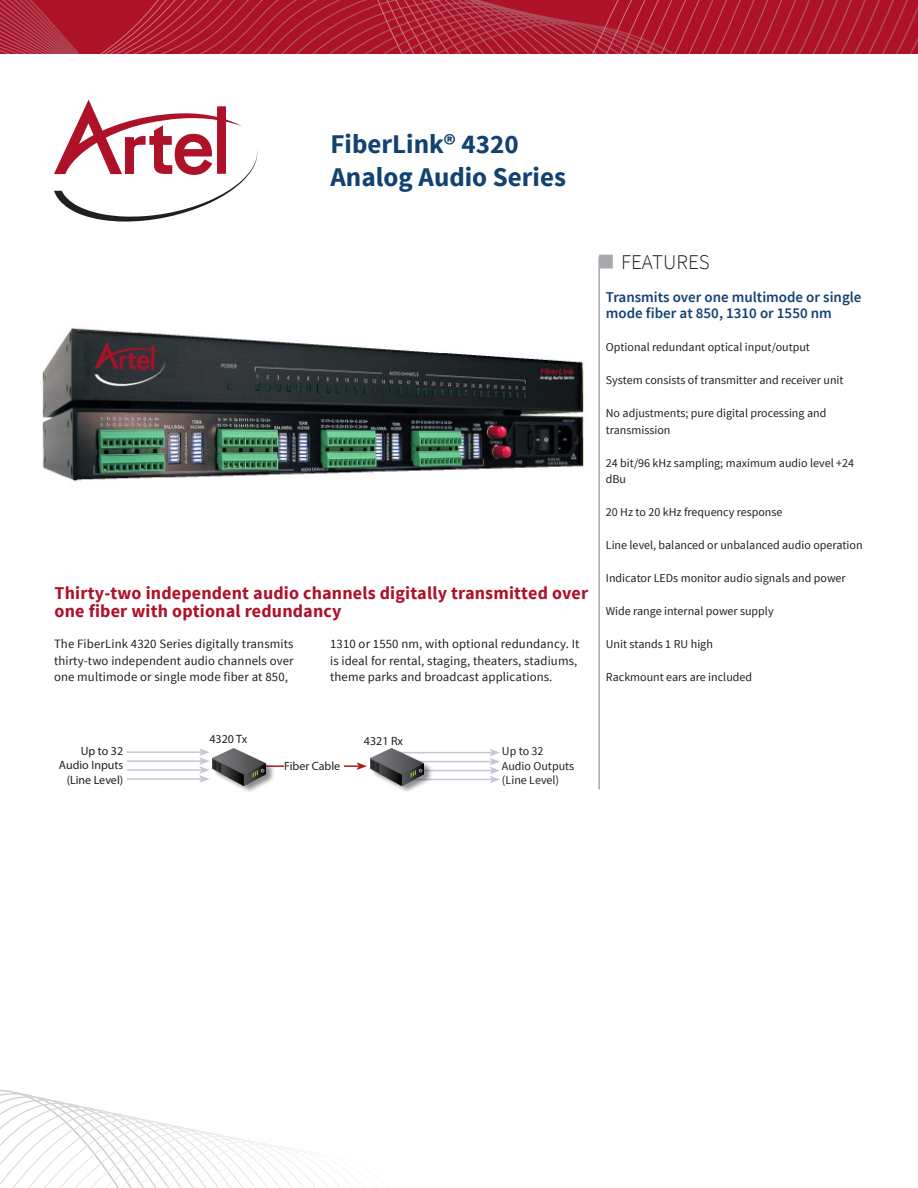
<style>
.page{position:relative;width:918px;height:1188px;background:#fff}
.page>*{position:absolute;margin:0;border:0;box-sizing:border-box;transform-origin:0 0}
.B_ProductName_copy{font:700 27px/33px "Source Sans Pro";color:#124271}
.A_Features_Heading{font:300 21px "Source Sans Pro";color:#231f20}
.B_ProductIntro{font:700 18px/18px "Source Sans Pro";letter-spacing:.01em;color:#ae1229}
.A_FeaturesIntro{font:600 15px/16.5px "Source Sans Pro";color:#124271}
.A_Bodytext{font:12.75px/16.5px "Source Sans Pro";letter-spacing:.01em;color:#231f20;text-align:justify}
.A_FeaturesIntro-2{font:12px/16.5px "Source Sans Pro";color:#231f20}
.t1{font:12px "Myriad Pro";color:#231f20}
</style>
<div class="page">
<svg style="left:0;top:1090px;width:341px;height:98px"></svg>
<svg style="left:54px;top:100px;width:203px;height:122px"></svg>
<svg style="left:0;top:0;width:918px;height:54px;background:#af1d33"></svg>
<hr style="left:598px;top:257px;width:2px;height:532px;background:#a8a9ad">
<div style="left:599px;top:255px;width:14px;height:14px;background:#a8a9ad"></div>
<img style="left:42px;top:327px;width:542px;height:155px">
<hr style="left:259px;top:765px;width:100px;height:2px;background:#ae1a1e">
<svg style="left:357px;top:762px;width:10px;height:8px"></svg>
<div style="left:213px;top:749px;width:62px;height:45px;background:#231f20;opacity:.5"></div>
<img style="left:213px;top:749px;width:53px;height:36px">
<hr style="left:398px;top:752px;width:94px;height:1px;background:#c5c6da">
<div style="left:284px;top:761px;width:59px;height:14px;background:#fff"></div>
<hr style="left:398px;top:761px;width:94px;height:1px;background:#c5c6da">
<hr style="left:398px;top:770px;width:94px;height:1px;background:#c5c6da">
<hr style="left:398px;top:779px;width:94px;height:1px;background:#c5c6da">
<svg style="left:490px;top:749px;width:10px;height:34px"></svg>
<div style="left:371px;top:749px;width:62px;height:45px;background:#231f20;opacity:.5"></div>
<img style="left:371px;top:749px;width:53px;height:36px">
<hr style="left:127px;top:751px;width:75px;height:2px;background:#c5c6da">
<hr style="left:127px;top:760px;width:75px;height:2px;background:#c5c6da">
<hr style="left:127px;top:769px;width:75px;height:2px;background:#c5c6da">
<hr style="left:127px;top:778px;width:75px;height:2px;background:#c5c6da">
<svg style="left:199px;top:748px;width:10px;height:35px"></svg>
<p class="B_ProductName_copy" style="left:330px;top:129px;width:237px">FiberLink® 4320<br>Analog Audio Series</p>
<p class="B_ProductIntro" style="left:55px;top:584px;width:535px">Thirty-two independent audio channels digitally transmitted over one fiber with optional redundancy</p>
<p class="A_Bodytext" style="left:54px;top:636px;width:241px">The FiberLink 4320 Series digitally transmits thirty-two independent audio channels over one multimode or single mode fiber at 850,</p>
<p class="A_Bodytext" style="left:330px;top:636px;width:251px;text-align:left">1310 or 1550 nm, with optional redundancy. It is ideal for rental, staging, theaters, stadiums, theme parks and broadcast applications.</p>
<p class="A_Features_Heading" style="left:621px;top:249px;width:90px">FEATURES</p>
<p class="A_FeaturesIntro" style="left:606px;top:289px;width:257px">Transmits over one multimode or single mode fiber at 850, 1310 or 1550 nm</p>
<p class="A_FeaturesIntro-2" style="left:606px;top:339px;width:206px">Optional redundant optical input/output</p>
<p class="A_FeaturesIntro-2" style="left:606px;top:372px;width:239px">System consists of transmitter and receiver unit</p>
<p class="A_FeaturesIntro-2" style="left:606px;top:405px;width:222px">No adjustments; pure digital processing and transmission</p>
<p class="A_FeaturesIntro-2" style="left:606px;top:454px;width:250px">24 bit/96 kHz sampling; maximum audio level +24 dBu</p>
<p class="A_FeaturesIntro-2" style="left:606px;top:504px;width:178px">20 Hz to 20 kHz frequency response</p>
<p class="A_FeaturesIntro-2" style="left:606px;top:537px;width:258px">Line level, balanced or unbalanced audio operation</p>
<p class="A_FeaturesIntro-2" style="left:606px;top:570px;width:241px">Indicator LEDs monitor audio signals and power</p>
<p class="A_FeaturesIntro-2" style="left:606px;top:603px;width:169px">Wide range internal power supply</p>
<p class="A_FeaturesIntro-2" style="left:606px;top:636px;width:109px">Unit stands 1 RU high</p>
<p class="A_FeaturesIntro-2" style="left:606px;top:669px;width:148px">Rackmount ears are included</p>
<p class="t1" style="left:81px;top:743px;width:44px">Up to 32</p>
<p class="t1" style="left:59px;top:758px;width:66px">Audio Inputs</p>
<p class="t1" style="left:67px;top:772px;width:58px">(Line Level)</p>
<p class="t1" style="left:209px;top:732px;width:39px">4320 Tx</p>
<p class="t1" style="left:364px;top:734px;width:41px">4321 Rx</p>
<p class="t1" style="left:284px;top:759px;width:57px">Fiber Cable</p>
<p class="A_FeaturesIntro-2" style="left:502px;top:743px;width:43px">Up to 32</p>
<p class="A_FeaturesIntro-2" style="left:502px;top:758px;width:74px">Audio Outputs</p>
<p class="A_FeaturesIntro-2" style="left:502px;top:772px;width:59px">(Line Level)</p>
</div>
